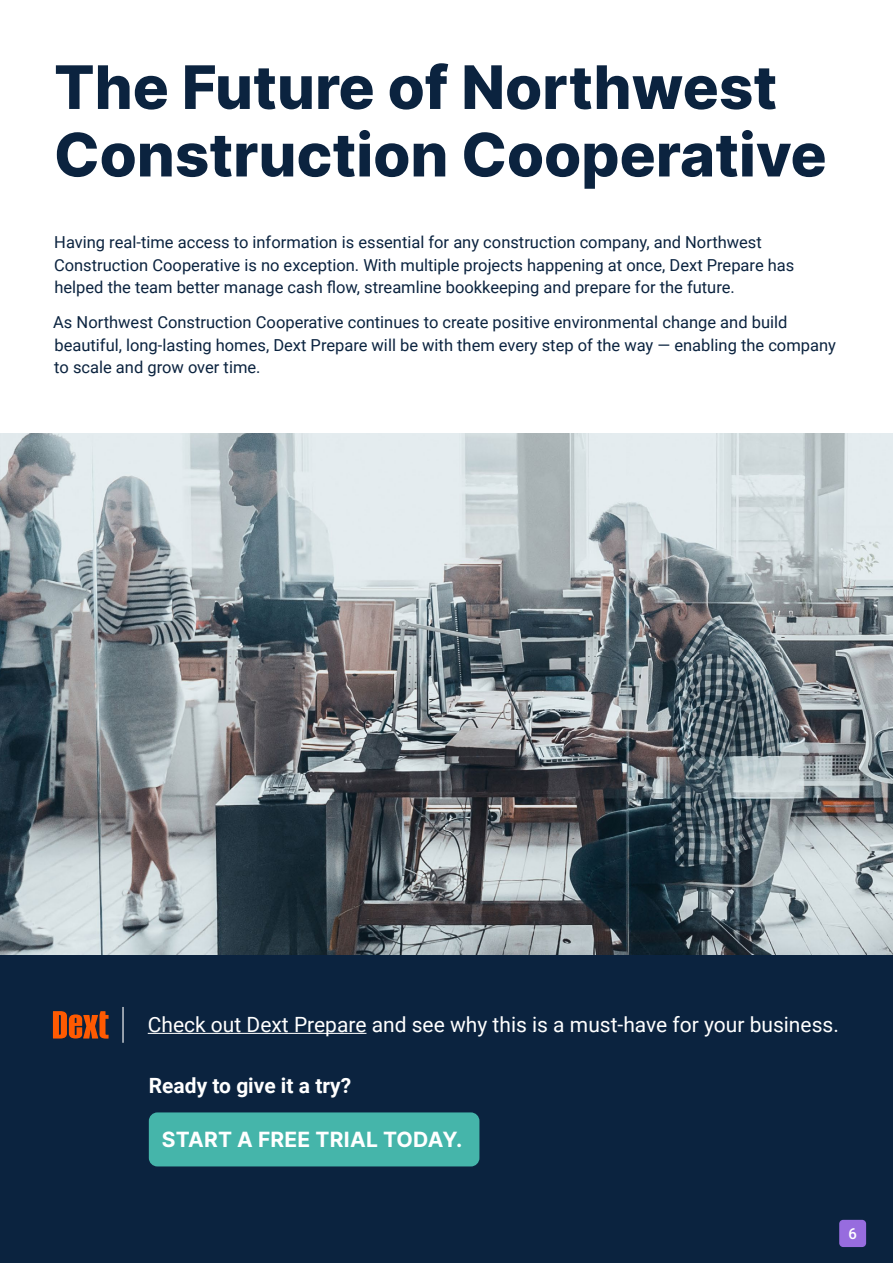
<style>
.page{position:relative;width:893px;height:1263px;background:#fff}
.page>*{position:absolute;margin:0;border:0;box-sizing:border-box;transform-origin:0 0}
.t1{font:800 60px/67.5px "Inter";color:#0b233f}
.t2{font:21px "Roboto";color:#fff}
.t3{font:700 21px "Inter";letter-spacing:.01em;color:#fff}
.t4{font:700 21px "Roboto";color:#fff}
.t5{font:16.5px/22.5px "Roboto";color:#0b233f}
</style>
<div class="page">
<img style="left:0;top:434px;width:893px;height:521px">
<div style="left:0;top:955px;width:893px;height:308px;background:#0b233f"></div>
<hr style="left:148px;top:1033px;width:218px;height:1px;background:#fff">
<hr style="left:122px;top:1007px;width:2px;height:36px;background:#fff">
<svg style="left:53px;top:1011px;width:56px;height:27px"></svg>
<div style="left:149px;top:1112px;width:330px;height:54px;background:#45b5aa;border-radius:9px"></div>
<div style="left:839px;top:1220px;width:27px;height:27px;background:#976cde;border-radius:4px"></div>
<h1 class="t1" style="left:54px;top:52px;width:774px">The Future of Northwest<br>Construction Cooperative</h1>
<p class="t5" style="left:54px;top:230px;width:742px">Having real-time access to information is essential for any construction company, and Northwest<br>Construction Cooperative is no exception. With multiple projects happening at once, Dext Prepare has helped the team better manage cash flow, streamline bookkeeping and prepare for the future.</p>
<p class="t5" style="left:53px;top:311px;width:784px">As Northwest Construction Cooperative continues to create positive environmental change and build beautiful, long-lasting homes, Dext Prepare will be with them every step of the way — enabling the company to scale and grow over time.</p>
<p class="t2" style="left:148px;top:1010px;width:693px">Check out Dext Prepare and see why this is a must-have for your business.</p>
<p class="t4" style="left:149px;top:1071px;width:204px">Ready to give it a try?</p>
<p class="t3" style="left:162px;top:1124px;width:302px">START A FREE TRIAL TODAY.</p>
</div>
